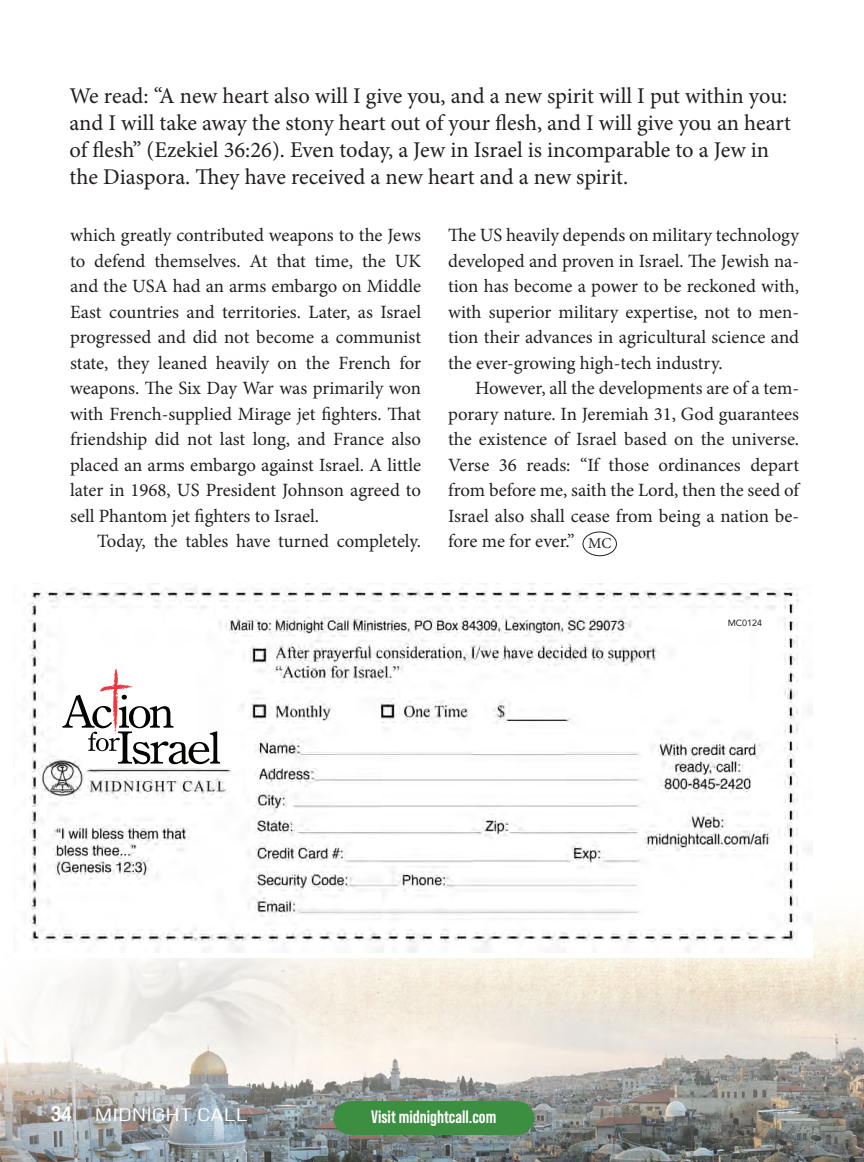
<style>
.page{position:relative;width:864px;height:1162px;background:#fff}
.page>*{position:absolute;margin:0;border:0;box-sizing:border-box;transform-origin:0 0}
.Pull_Quote{font:22.5px/27px "Minion Pro";letter-spacing:-.005em;color:#231f20}
.t1{font:21px "Bebas Neue Pro Exp Bd";color:#fff}
.AFI_Body_Copy{font:18.75px/25.5px "Minion Pro";color:#231f20;text-align:justify}
.t2{font:700 18px "Bebas Neue Pro";color:#fff}
.t3{font:18px "Bebas Neue Pro Exp Md";color:#fff;scale:1.5 1}
.Intro_Verse{font:15px "Minion Pro";color:#231f20}
.t4{font:9px "Avenir";color:#231f20}
</style>
<div class="page">
<img style="left:0;top:532px;width:864px;height:629px">
<img style="left:14px;top:584px;width:799px;height:372px">
<svg style="left:44px;top:668px;width:176px;height:98px"></svg>
<div style="left:583px;top:531px;width:34px;height:25px;border:1px solid #231f20;border-radius:50%"></div>
<div style="left:350px;top:1101px;width:167px;height:33px;background:#3c8e41"></div>
<div style="left:501px;top:1101px;width:33px;height:33px;background:#3c8e41;border-radius:50%"></div>
<div style="left:334px;top:1101px;width:33px;height:33px;background:#3c8e41;border-radius:50%"></div>
<p class="Pull_Quote" style="left:70px;top:82px;width:723px">We read: “A new heart also will I give you, and a new spirit will I put within you: and I will take away the stony heart out of your flesh, and I will give you an heart of flesh” (Ezekiel 36:26). Even today, a Jew in Israel is incomparable to a Jew in the Diaspora. They have received a new heart and a new spirit.</p>
<p class="AFI_Body_Copy" style="left:70px;top:222px;width:353px">which greatly contributed weapons to the Jews to defend themselves. At that time, the UK and the USA had an arms embargo on Middle East countries and territories. Later, as Israel progressed and did not become a communist state, they leaned heavily on the French for weapons. The Six Day War was primarily won with French-supplied Mirage jet fighters. That friendship did not last long, and France also placed an arms embargo against Israel. A little later in 1968, US President Johnson agreed to sell Phantom jet fighters to Israel.</p>
<p class="AFI_Body_Copy" style="left:97px;top:528px;width:325px">Today, the tables have turned completely.</p>
<p class="AFI_Body_Copy" style="left:448px;top:222px;width:353px">The US heavily depends on military technology developed and proven in Israel. The Jewish na&shy;tion has become a power to be reckoned with, with superior military expertise, not to men&shy;tion their advances in agricultural science and the ever-growing high-tech industry.</p>
<p class="AFI_Body_Copy" style="left:448px;top:375px;width:353px;text-indent:27px">However, all the developments are of a tem&shy;porary nature. In Jeremiah 31, God guarantees the existence of Israel based on the universe.<br>Verse 36 reads: “If those ordinances depart from before me, saith the Lord, then the seed of Israel also shall cease from being a nation be&shy;fore me for ever.”</p>
<p class="Intro_Verse" style="left:588px;top:533px;width:25px">MC</p>
<p class="t4" style="left:728px;top:615px;width:36px">MC0124</p>
<p class="t1" style="left:51px;top:1100px;width:22px">34</p>
<p class="t3" style="left:95px;top:1103px;width:103px">MIDNIGHT CALL</p>
<p class="t2" style="left:371px;top:1106px;width:127px">Visit midnightcall.com</p>
</div>
